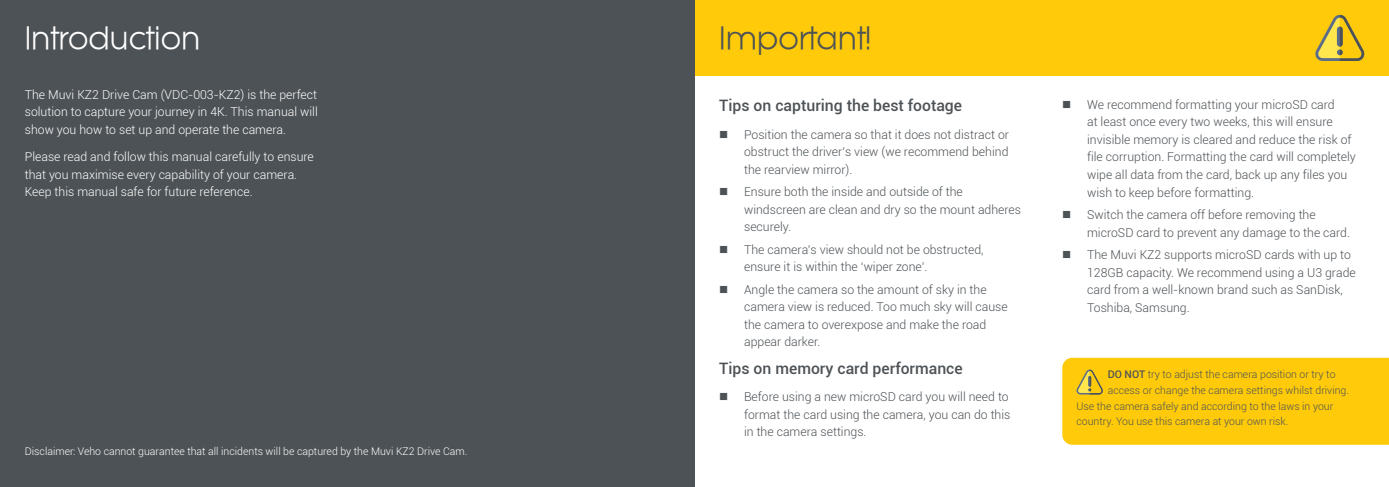
<style>
.page{position:relative;width:1389px;height:487px;background:#fff}
.page>*{position:absolute;margin:0;border:0;box-sizing:border-box;transform-origin:0 0}
.t1{font:31.5px "Beatnik SF";color:#fff}
.t2{font:31.5px "Beatnik SF";color:#4d5256}
.t3{font:500 15.75px "Roboto";color:#4d5256}
.t4{font:300 12.25px/17.5px "Roboto";color:#4d5256}
.t5{font:300 12.25px/17.5px "Roboto";color:#fff;text-align:justify}
.t6{font:300 10.5px "Roboto";color:#4d5256}
.t7{font:300 10.5px "Roboto";color:#fff}
.s1{font-weight:500}
</style>
<div class="page">
<div style="left:694px;top:0;width:695px;height:75px;background:#feca0a"></div>
<div style="left:0;top:0;width:694px;height:486px;background:#4d5256"></div>
<svg style="left:1315px;top:15px;width:50px;height:46px"></svg>
<div style="left:1062px;top:357px;width:327px;height:87px;background:#feca0a"></div>
<svg style="left:1076px;top:369px;width:27px;height:25px"></svg>
<h1 class="t1" style="left:25px;top:20px;width:177px">Introduction</h1>
<h1 class="t2" style="left:719px;top:20px;width:154px">Important!</h1>
<p class="t5" style="left:25px;top:85px;width:294px">The Muvi KZ2 Drive Cam (VDC-003-KZ2) is the perfect solution to capture your journey in 4K. This manual will show you how to set up and operate the camera.</p>
<p class="t5" style="left:25px;top:147px;width:291px;text-align:left">Please read and follow this manual carefully to ensure that you maximise every capability of your camera.<br>Keep this manual safe for future reference.</p>
<p class="t7" style="left:25px;top:443px;width:444px">Disclaimer: Veho cannot guarantee that all incidents will be captured by the Muvi KZ2 Drive Cam.</p>
<p class="t3" style="left:719px;top:94px;width:244px">Tips on capturing the best footage</p>
<p class="t4" style="left:744px;top:125px;width:266px;text-align:justify;text-indent:-25px">■ Position the camera so that it does not distract or obstruct the driver’s view (we recommend behind the rearview mirror).</p>
<p class="t4" style="left:744px;top:182px;width:279px;text-indent:-25px">■ Ensure both the inside and outside of the windscreen are clean and dry so the mount adheres securely.</p>
<p class="t4" style="left:744px;top:240px;width:241px;text-indent:-25px">■ The camera’s view should not be obstructed, ensure it is within the ‘wiper zone’.</p>
<p class="t4" style="left:744px;top:280px;width:265px;text-indent:-25px">■ Angle the camera so the amount of sky in the camera view is reduced. Too much sky will cause the camera to overexpose and make the road appear darker.</p>
<p class="t3" style="left:719px;top:357px;width:245px">Tips on memory card performance</p>
<p class="t4" style="left:744px;top:387px;width:268px;text-indent:-25px">■ Before using a new microSD card you will need to format the card using the camera, you can do this in the camera settings.</p>
<p class="t4" style="left:1087px;top:95px;width:270px;text-indent:-25px">■ We recommend formatting your microSD card<br>at least once every two weeks, this will ensure invisible memory is cleared and reduce the risk of file corruption. Formatting the card will completely wipe all data from the card, back up any files you wish to keep before formatting.</p>
<p class="t4" style="left:1087px;top:205px;width:264px;text-indent:-25px">■ Switch the camera off before removing the microSD card to prevent any damage to the card.</p>
<p class="t4" style="left:1087px;top:245px;width:270px;text-indent:-25px">■ The Muvi KZ2 supports microSD cards with up to 128GB capacity. We recommend using a U3 grade card from a well-known brand such as SanDisk, Toshiba, Samsung.</p>
<p class="t6" style="left:1108px;top:366px;width:229px"><span class="s1">DO NOT</span> try to adjust the camera position or try to</p>
<p class="t6" style="left:1108px;top:382px;width:243px">access or change the camera settings whilst driving.</p>
<p class="t6" style="left:1076px;top:398px;width:258px">Use the camera safely and according to the laws in your</p>
<p class="t6" style="left:1076px;top:414px;width:213px">country. You use this camera at your own risk.</p>
</div>
